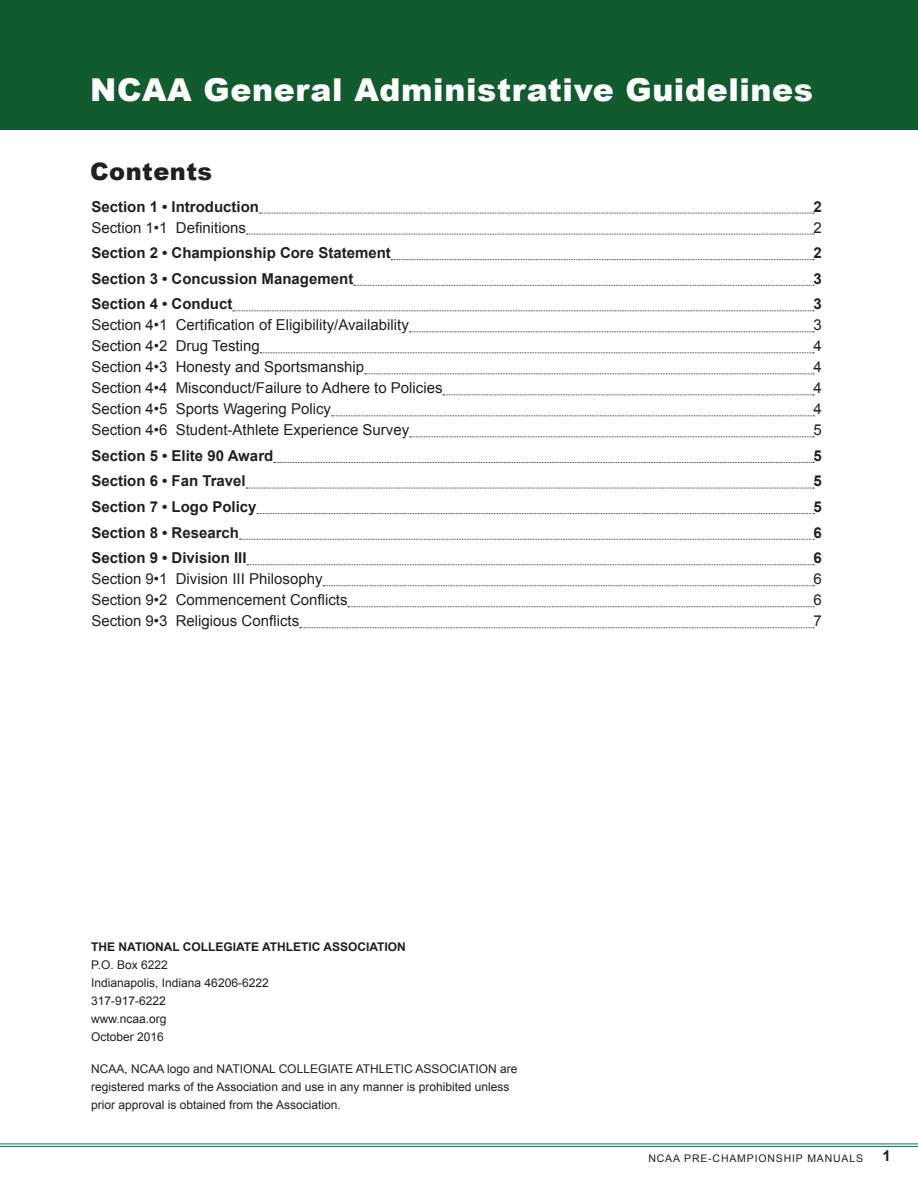
<style>
.page{position:relative;width:918px;height:1188px;background:#fff}
.page>*{position:absolute;margin:0;border:0;box-sizing:border-box;transform-origin:0 0}
.t1{font:900 31.5px "Arial";letter-spacing:.02em;color:#fff}
.t2{font:900 24px "Arial";letter-spacing:.02em;color:#231f20}
.t3{font:15px "Arial";color:#231f20}
.t4{font:700 15px "Arial";color:#231f20}
.t5{font:12px/18px "Arial";color:#231f20}
.t6{font:700 12px "Arial";color:#231f20}
.t7{font:10.5px "Arial";letter-spacing:.08em;color:#231f20}
</style>
<div class="page">
<div style="left:0;top:0;width:918px;height:130px;background:#125b2e"></div>
<hr style="left:0;top:1144px;width:918px;height:1px;background:#117059">
<hr style="left:0;top:1146px;width:918px;height:1px;background:#117059">
<svg style="left:260px;top:213px;width:554px;height:1px"></svg>
<svg style="left:246px;top:234px;width:568px;height:1px"></svg>
<svg style="left:391px;top:259px;width:423px;height:1px"></svg>
<svg style="left:354px;top:285px;width:460px;height:1px"></svg>
<svg style="left:233px;top:310px;width:581px;height:1px"></svg>
<svg style="left:409px;top:331px;width:405px;height:1px"></svg>
<svg style="left:260px;top:352px;width:554px;height:1px"></svg>
<svg style="left:365px;top:373px;width:449px;height:1px"></svg>
<svg style="left:443px;top:394px;width:371px;height:1px"></svg>
<svg style="left:332px;top:415px;width:482px;height:1px"></svg>
<svg style="left:410px;top:436px;width:404px;height:1px"></svg>
<svg style="left:274px;top:462px;width:540px;height:1px"></svg>
<svg style="left:246px;top:488px;width:568px;height:1px"></svg>
<svg style="left:257px;top:513px;width:557px;height:1px"></svg>
<svg style="left:240px;top:539px;width:574px;height:1px"></svg>
<svg style="left:247px;top:564px;width:567px;height:1px"></svg>
<svg style="left:323px;top:585px;width:491px;height:1px"></svg>
<svg style="left:348px;top:606px;width:466px;height:1px"></svg>
<svg style="left:300px;top:627px;width:514px;height:1px"></svg>
<h1 class="t1" style="left:90px;top:67px;width:724px">NCAA General Administrative Guidelines</h1>
<h2 class="t2" style="left:90px;top:154px;width:124px">Contents</h2>
<p class="t4" style="left:91px;top:196px;width:169px">Section 1 • Introduction</p>
<p class="t4" style="left:814px;top:196px;width:10px">2</p>
<p class="t3" style="left:91px;top:217px;width:156px">Section 1•1 Definitions</p>
<p class="t3" style="left:814px;top:217px;width:10px">2</p>
<p class="t4" style="left:91px;top:243px;width:301px">Section 2 • Championship Core Statement</p>
<p class="t4" style="left:814px;top:243px;width:10px">2</p>
<p class="t4" style="left:91px;top:268px;width:263px">Section 3 • Concussion Management</p>
<p class="t4" style="left:814px;top:268px;width:10px">3</p>
<p class="t4" style="left:91px;top:294px;width:143px">Section 4 • Conduct</p>
<p class="t4" style="left:814px;top:294px;width:10px">3</p>
<p class="t3" style="left:91px;top:315px;width:319px">Section 4•1 Certification of Eligibility/Availability</p>
<p class="t3" style="left:814px;top:315px;width:10px">3</p>
<p class="t3" style="left:91px;top:336px;width:170px">Section 4•2 Drug Testing</p>
<p class="t3" style="left:814px;top:336px;width:10px">4</p>
<p class="t3" style="left:91px;top:357px;width:274px">Section 4•3 Honesty and Sportsmanship</p>
<p class="t3" style="left:814px;top:357px;width:10px">4</p>
<p class="t3" style="left:91px;top:378px;width:353px">Section 4•4 Misconduct/Failure to Adhere to Policies</p>
<p class="t3" style="left:814px;top:378px;width:10px">4</p>
<p class="t3" style="left:91px;top:399px;width:241px">Section 4•5 Sports Wagering Policy</p>
<p class="t3" style="left:814px;top:399px;width:10px">4</p>
<p class="t3" style="left:91px;top:420px;width:319px">Section 4•6 Student-Athlete Experience Survey</p>
<p class="t3" style="left:814px;top:420px;width:10px">5</p>
<p class="t4" style="left:91px;top:446px;width:183px">Section 5 • Elite 90 Award</p>
<p class="t4" style="left:814px;top:446px;width:10px">5</p>
<p class="t4" style="left:91px;top:471px;width:156px">Section 6 • Fan Travel</p>
<p class="t4" style="left:814px;top:471px;width:10px">5</p>
<p class="t4" style="left:91px;top:497px;width:167px">Section 7 • Logo Policy</p>
<p class="t4" style="left:814px;top:497px;width:10px">5</p>
<p class="t4" style="left:91px;top:522px;width:149px">Section 8 • Research</p>
<p class="t4" style="left:814px;top:522px;width:10px">6</p>
<p class="t4" style="left:91px;top:548px;width:157px">Section 9 • Division III</p>
<p class="t4" style="left:814px;top:548px;width:10px">6</p>
<p class="t3" style="left:91px;top:569px;width:233px">Section 9•1 Division III Philosophy</p>
<p class="t3" style="left:814px;top:569px;width:10px">6</p>
<p class="t3" style="left:91px;top:590px;width:258px">Section 9•2 Commencement Conflicts</p>
<p class="t3" style="left:814px;top:590px;width:10px">6</p>
<p class="t3" style="left:91px;top:611px;width:209px">Section 9•3 Religious Conflicts</p>
<p class="t3" style="left:814px;top:611px;width:10px">7</p>
<p class="t6" style="left:91px;top:939px;width:316px">THE NATIONAL COLLEGIATE ATHLETIC ASSOCIATION</p>
<p class="t5" style="left:91px;top:956px;width:179px">P.O. Box 6222<br>Indianapolis, Indiana 46206-6222<br>317-917-6222<br>www.ncaa.org<br>October 2016</p>
<p class="t5" style="left:91px;top:1060px;width:428px">NCAA, NCAA logo and NATIONAL COLLEGIATE ATHLETIC ASSOCIATION are registered marks of the Association and use in any manner is prohibited unless prior approval is obtained from the Association.</p>
<p class="t7" style="left:648px;top:1151px;width:216px">NCAA PRE-CHAMPIONSHIP MANUALS</p>
<p class="t4" style="left:883px;top:1146px;width:10px">1</p>
</div>
